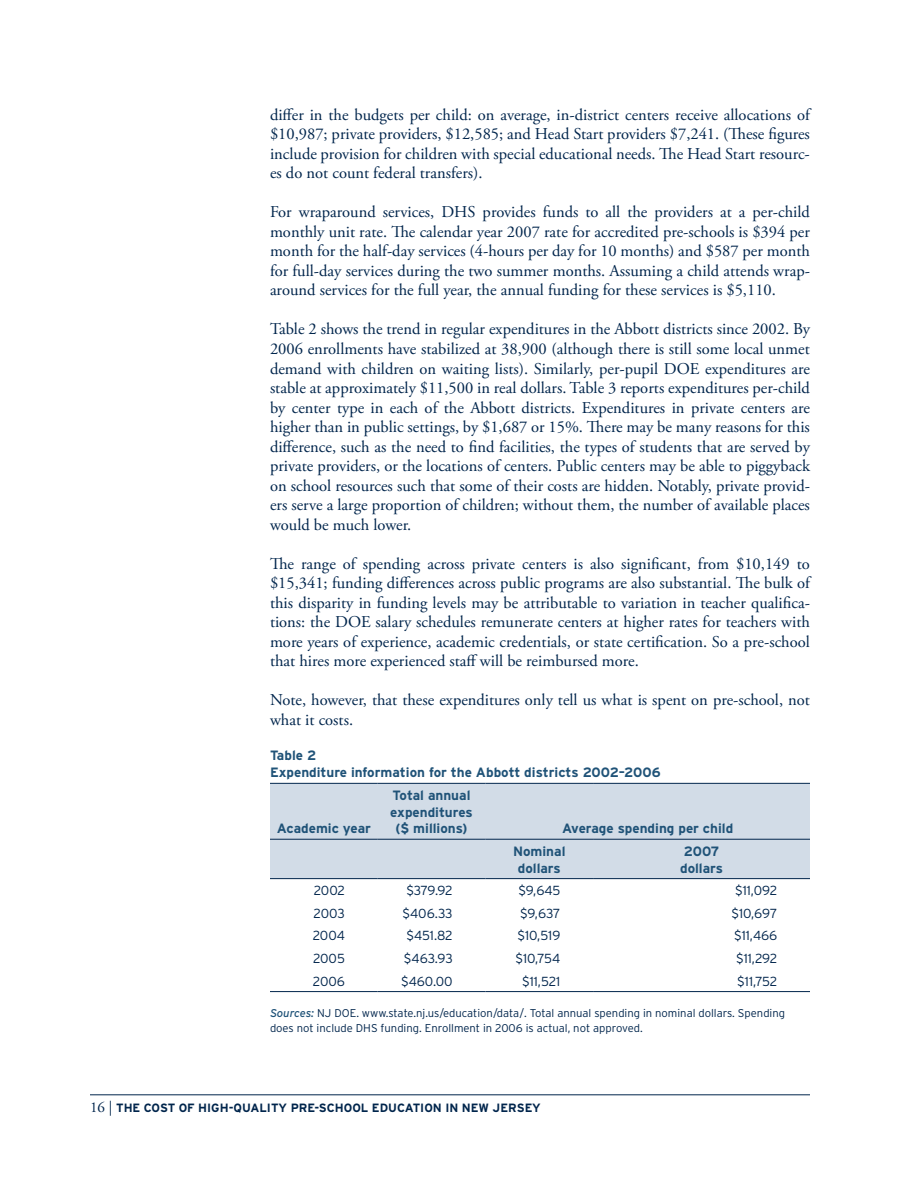
<style>
.page{position:relative;width:918px;height:1188px;background:#fff}
.page>*{position:absolute;margin:0;border:0;box-sizing:border-box;transform-origin:0 0}
.t1{font:16.5px/19.5px "Adobe Garamond Pro";color:#00254c;text-align:justify}
.t2{font:15px "Adobe Garamond Pro";color:#00254c}
.t3{font:700 13.5px/16.5px "Interstate";color:#205378}
.t4{font:300 13.2px "Interstate";color:#00254c}
.t5{font:700 12px "Interstate";color:#00254c}
.t6{font:300 11.25px/15px "Interstate";color:#00254c}
.s1{font-weight:400;font-style:italic;color:#205378}
.s2{font-family:"Interstate";font-weight:700;font-size:12px}
</style>
<div class="page">
<hr style="left:90px;top:1095px;width:720px;height:1px;background:#00254c">
<div style="left:270px;top:784px;width:540px;height:94px;background:#d2dce7"></div>
<hr style="left:270px;top:878px;width:108px;height:1px;background:#00254c">
<hr style="left:378px;top:878px;width:107px;height:1px;background:#00254c">
<hr style="left:485px;top:878px;width:108px;height:1px;background:#00254c">
<hr style="left:593px;top:878px;width:217px;height:1px;background:#00254c">
<hr style="left:270px;top:991px;width:108px;height:1px;background:#00254c">
<hr style="left:378px;top:991px;width:107px;height:1px;background:#00254c">
<hr style="left:485px;top:991px;width:108px;height:1px;background:#00254c">
<hr style="left:593px;top:991px;width:217px;height:1px;background:#00254c">
<hr style="left:270px;top:783px;width:108px;height:1px;background:#00254c">
<hr style="left:378px;top:783px;width:107px;height:1px;background:#00254c">
<hr style="left:485px;top:783px;width:108px;height:1px;background:#00254c">
<hr style="left:593px;top:783px;width:217px;height:1px;background:#00254c">
<hr style="left:270px;top:839px;width:108px;height:1px;background:#00254c">
<hr style="left:378px;top:839px;width:107px;height:1px;background:#00254c">
<hr style="left:485px;top:839px;width:108px;height:1px;background:#00254c">
<hr style="left:593px;top:839px;width:217px;height:1px;background:#00254c">
<p class="t1" style="left:270px;top:106px;width:541px">differ in the budgets per child: on average, in-district centers receive allocations of $10,987; private providers, $12,585; and Head Start providers $7,241. (These figures include provision for children with special educational needs. The Head Start resourc&shy;es do not count federal transfers).</p>
<p class="t1" style="left:270px;top:203px;width:542px">For wraparound services, DHS provides funds to all the providers at a per-child monthly unit rate. The calendar year 2007 rate for accredited pre-schools is $394 per month for the half-day services (4-hours per day for 10 months) and $587 per month for full-day services during the two summer months. Assuming a child attends wrap&shy;around services for the full year, the annual funding for these services is $5,110.</p>
<p class="t1" style="left:270px;top:320px;width:542px">Table 2 shows the trend in regular expenditures in the Abbott districts since 2002. By 2006 enrollments have stabilized at 38,900 (although there is still some local unmet demand with children on waiting lists). Similarly, per-pupil DOE expenditures are stable at approximately $11,500 in real dollars. Table 3 reports expenditures per-child by center type in each of the Abbott districts. Expenditures in private centers are higher than in public settings, by $1,687 or 15%. There may be many reasons for this difference, such as the need to find facilities, the types of students that are served by private providers, or the locations of centers. Public centers may be able to piggyback on school resources such that some of their costs are hidden. Notably, private provid&shy;ers serve a large proportion of children; without them, the number of available places would be much lower.</p>
<p class="t1" style="left:270px;top:554px;width:542px">The range of spending across private centers is also significant, from $10,149 to $15,341; funding differences across public programs are also substantial. The bulk of this disparity in funding levels may be attributable to variation in teacher qualifica&shy;tions: the DOE salary schedules remunerate centers at higher rates for teachers with more years of experience, academic credentials, or state certification. So a pre-school that hires more experienced staff will be reimbursed more.</p>
<p class="t1" style="left:270px;top:691px;width:541px">Note, however, that these expenditures only tell us what is spent on pre-school, not what it costs.</p>
<p class="t3" style="left:270px;top:747px;width:392px">Table 2<br>Expenditure information for the Abbott districts 2002–2006</p>
<p class="t3" style="left:277px;top:820px;width:96px">Academic year</p>
<p class="t3" style="left:390px;top:787px;width:84px;text-align:center">Total annual expenditures ($ millions)</p>
<p class="t3" style="left:513px;top:817px;width:222px;line-height:23px;text-indent:49px">Average spending per child<br>Nominal</p>
<p class="t3" style="left:518px;top:860px;width:44px">dollars</p>
<p class="t3" style="left:680px;top:843px;width:44px">2007 dollars</p>
<p class="t4" style="left:314px;top:883px;width:33px">2002</p>
<p class="t4" style="left:406px;top:883px;width:48px">$379.92</p>
<p class="t4" style="left:518px;top:883px;width:43px">$9,645</p>
<p class="t4" style="left:735px;top:883px;width:44px">$11,092</p>
<p class="t4" style="left:314px;top:906px;width:33px">2003</p>
<p class="t4" style="left:402px;top:906px;width:52px">$406.33</p>
<p class="t4" style="left:520px;top:906px;width:42px">$9,637</p>
<p class="t4" style="left:731px;top:906px;width:47px">$10,697</p>
<p class="t4" style="left:313px;top:928px;width:34px">2004</p>
<p class="t4" style="left:406px;top:928px;width:48px">$451.82</p>
<p class="t4" style="left:518px;top:928px;width:44px">$10,519</p>
<p class="t4" style="left:734px;top:928px;width:45px">$11,466</p>
<p class="t4" style="left:313px;top:951px;width:34px">2005</p>
<p class="t4" style="left:404px;top:951px;width:50px">$463.93</p>
<p class="t4" style="left:516px;top:951px;width:46px">$10,754</p>
<p class="t4" style="left:736px;top:951px;width:43px">$11,292</p>
<p class="t4" style="left:313px;top:974px;width:34px">2006</p>
<p class="t4" style="left:401px;top:974px;width:53px">$460.00</p>
<p class="t4" style="left:522px;top:974px;width:40px">$11,521</p>
<p class="t4" style="left:737px;top:974px;width:42px">$11,752</p>
<p class="t6" style="left:270px;top:1006px;width:517px"><span class="s1">Sources:</span> NJ DOE. www.state.nj.us/education/data/. Total annual spending in nominal dollars. Spending does not include DHS funding. Enrollment in 2006 is actual, not approved.</p>
<p class="t2" style="left:90px;top:1098px;width:35px">16 | <span class="s2">the</span></p>
<p class="t5" style="left:144px;top:1101px;width:9px">cost</p>
<p class="t5" style="left:179px;top:1101px;width:28px">of high</p>
<p class="t5" style="left:229px;top:1101px;width:14px">-quality</p>
<p class="t5" style="left:291px;top:1101px;width:9px">pre</p>
<p class="t5" style="left:314px;top:1101px;width:14px">-school</p>
<p class="t5" style="left:372px;top:1101px;width:9px">education</p>
<p class="t5" style="left:445px;top:1101px;width:27px">in new</p>
<p class="t5" style="left:493px;top:1101px;width:9px">jersey</p>
</div>
